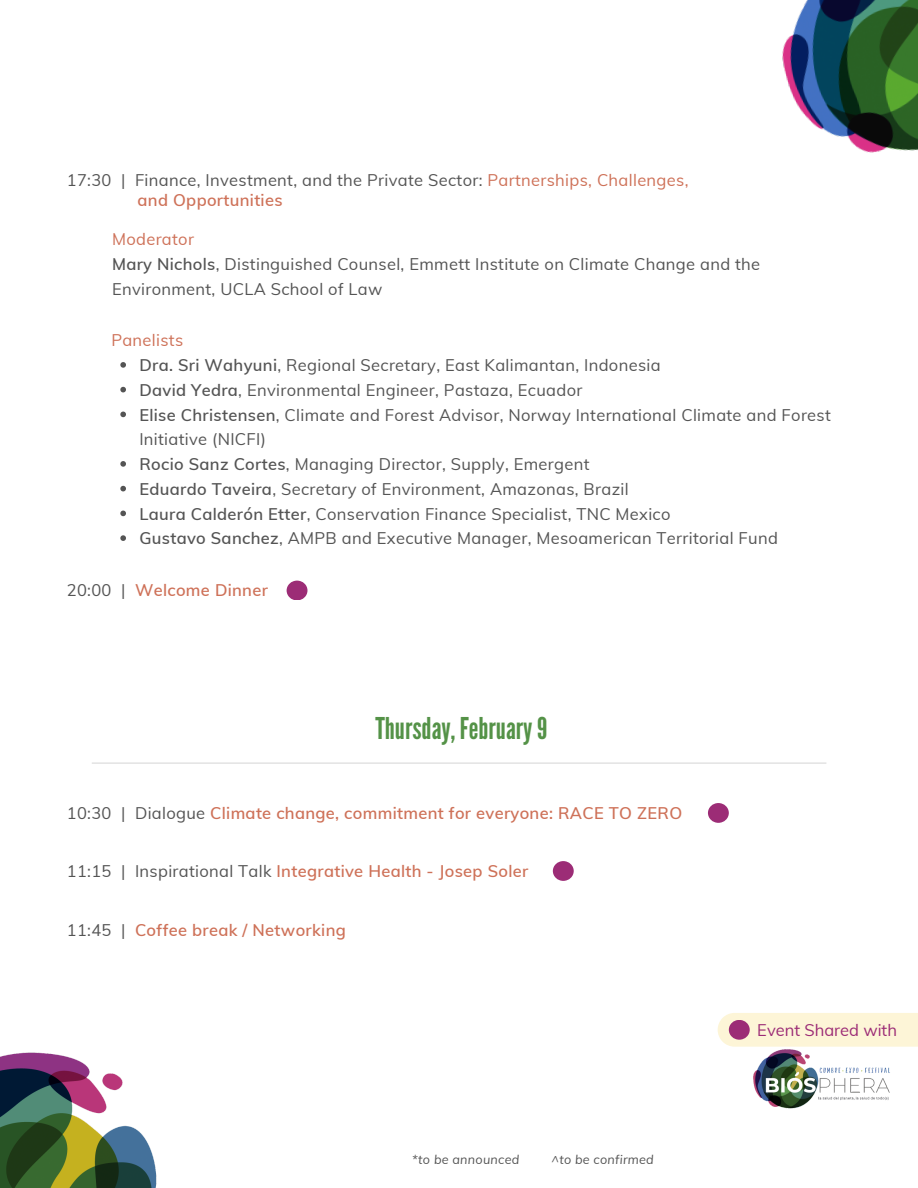
<style>
.page{position:relative;width:918px;height:1188px;background:#fff}
.page>*{position:absolute;margin:0;border:0;box-sizing:border-box;transform-origin:0 0}
.t1{font:30px "League Gothic";color:#549247}
.t2{font:16.5px/24.8px "Muli";letter-spacing:.02em;color:#545454}
.t3{font:600 16.5px "Muli";letter-spacing:.02em;color:#ce7158}
.t4{font:16.5px "Muli";color:#9c2c76}
.t5{font:16.5px "Muli";letter-spacing:.02em;color:#ce7158}
.t6{font:italic 12.6px "Muli";letter-spacing:.02em;color:#545454}
.s1{color:#ce7158}
.s2{font-weight:600}
.s3{font-weight:400;color:#545454}
</style>
<div class="page">
<img style="left:782px;top:0;width:136px;height:153px">
<img style="left:0;top:1052px;width:157px;height:136px">
<svg style="left:120px;top:362px;width:6px;height:6px"></svg>
<svg style="left:120px;top:387px;width:6px;height:5px"></svg>
<svg style="left:120px;top:412px;width:6px;height:5px"></svg>
<svg style="left:120px;top:461px;width:6px;height:6px"></svg>
<svg style="left:120px;top:486px;width:6px;height:5px"></svg>
<svg style="left:120px;top:511px;width:6px;height:5px"></svg>
<svg style="left:120px;top:535px;width:6px;height:6px"></svg>
<div style="left:287px;top:581px;width:20px;height:19px;background:#9c2c76;border-radius:50%"></div>
<hr style="left:92px;top:763px;width:734px;height:1px;background:#d9d9d9">
<div style="left:708px;top:803px;width:21px;height:20px;background:#9c2c76;border-radius:50%"></div>
<div style="left:553px;top:861px;width:21px;height:20px;background:#9c2c76;border-radius:50%"></div>
<div style="left:718px;top:1013px;width:200px;height:34px;background:#fdf5d7"></div>
<div style="left:729px;top:1020px;width:21px;height:20px;background:#9c2c76;border-radius:50%"></div>
<img style="left:753px;top:1049px;width:137px;height:60px">
<p class="t2" style="left:67px;top:168px;width:623px">17:30 | Finance, Investment, and the Private Sector: <span class="s1">Partnerships, Challenges,</span></p>
<p class="t3" style="left:138px;top:190px;width:147px">and Opportunities</p>
<p class="t2" style="left:112px;top:227px;width:650px"><span class="s1">Moderator<br></span><span class="s2">Mary Nichols</span>, Distinguished Counsel, Emmett Institute on Climate Change and the<br>Environment, UCLA School of Law</p>
<p class="t5" style="left:111px;top:330px;width:73px">Panelists</p>
<p class="t2" style="left:139px;top:352px;width:693px"><span class="s2">Dra. Sri Wahyuni</span>, Regional Secretary, East Kalimantan, Indonesia<br><span class="s2">David Yedra</span>, Environmental Engineer, Pastaza, Ecuador<br><span class="s2">Elise Christensen</span>, Climate and Forest Advisor, Norway International Climate and Forest Initiative (NICFI)<br><span class="s2">Rocio Sanz Cortes</span>, Managing Director, Supply, Emergent<br><span class="s2">Eduardo Taveira</span>, Secretary of Environment, Amazonas, Brazil<br><span class="s2">Laura Calderón Etter</span>, Conservation Finance Specialist, TNC Mexico<br><span class="s2">Gustavo Sanchez</span>, AMPB and Executive Manager, Mesoamerican Territorial Fund</p>
<p class="t3" style="left:67px;top:580px;width:203px"><span class="s3">20:00 |</span> Welcome Dinner</p>
<h1 class="t1" style="left:375px;top:711px;width:173px">Thursday, February9</h1>
<p class="t3" style="left:67px;top:802px;width:617px"><span class="s3">10:30 | Dialogue</span> Climate change, commitment for everyone: RACE TO ZERO</p>
<p class="t3" style="left:67px;top:860px;width:463px"><span class="s3">11:15 | Inspirational Talk</span> Integrative Health - Josep Soler</p>
<p class="t3" style="left:67px;top:920px;width:281px"><span class="s3">11:45 |</span> Coffee break / Networking</p>
<p class="t6" style="left:412px;top:1152px;width:109px">*to be announced</p>
<p class="t6" style="left:552px;top:1152px;width:104px">^to be confirmed</p>
<p class="t4" style="left:757px;top:1019px;width:141px">Event Shared with</p>
</div>
